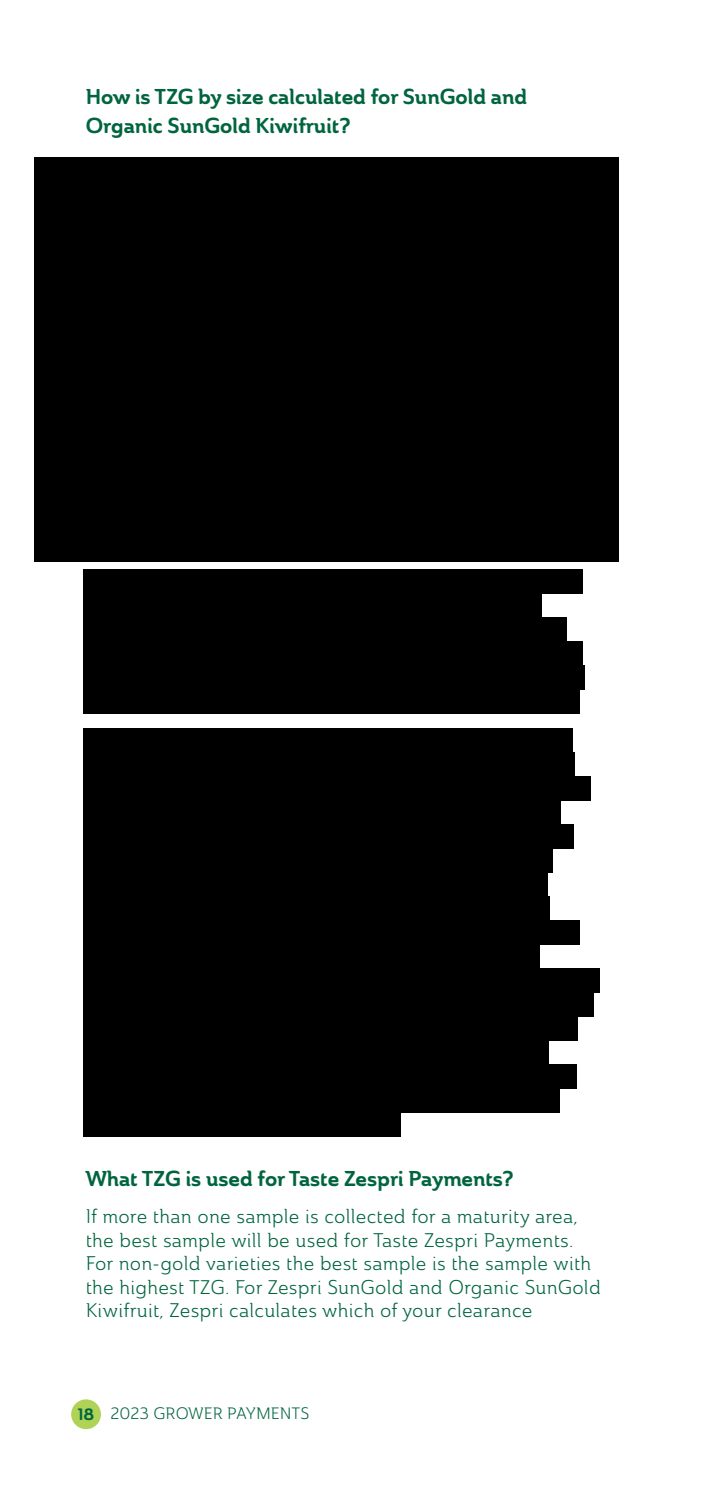
<style>
.page{position:relative;width:702px;height:1489px;background:#fff}
.page>*{position:absolute;margin:0;border:0;box-sizing:border-box;transform-origin:0 0}
.t1{font:21.25px/28.8px "Ainslie Nor Bol";color:#00653f}
.t2{font:19.5px/23.5px "Ainslie Nor Boo";letter-spacing:.01em;color:#00653f}
.t3{font:16.25px "Ainslie Nor Boo";color:#00653f}
.s1{font-family:"Ainslie Nor Bol"}
</style>
<div class="page">
<div style="left:71px;top:1399px;width:30px;height:29px;background:#afd356;border-radius:50%"></div>
<div style="left:83px;top:569px;width:499px;height:25px;background:#000"></div>
<div style="left:83px;top:593px;width:458px;height:25px;background:#000"></div>
<div style="left:83px;top:617px;width:484px;height:25px;background:#000"></div>
<div style="left:83px;top:641px;width:499px;height:25px;background:#000"></div>
<div style="left:83px;top:665px;width:501px;height:25px;background:#000"></div>
<div style="left:83px;top:689px;width:497px;height:25px;background:#000"></div>
<div style="left:83px;top:727px;width:490px;height:25px;background:#000"></div>
<div style="left:83px;top:751px;width:491px;height:25px;background:#000"></div>
<div style="left:83px;top:775px;width:508px;height:25px;background:#000"></div>
<div style="left:83px;top:799px;width:477px;height:25px;background:#000"></div>
<div style="left:83px;top:823px;width:490px;height:25px;background:#000"></div>
<div style="left:83px;top:847px;width:469px;height:25px;background:#000"></div>
<div style="left:83px;top:871px;width:465px;height:25px;background:#000"></div>
<div style="left:83px;top:895px;width:466px;height:25px;background:#000"></div>
<div style="left:83px;top:919px;width:497px;height:25px;background:#000"></div>
<div style="left:83px;top:943px;width:456px;height:25px;background:#000"></div>
<div style="left:83px;top:967px;width:516px;height:25px;background:#000"></div>
<div style="left:83px;top:991px;width:511px;height:25px;background:#000"></div>
<div style="left:83px;top:1015px;width:494px;height:25px;background:#000"></div>
<div style="left:83px;top:1039px;width:466px;height:25px;background:#000"></div>
<div style="left:83px;top:1063px;width:493px;height:25px;background:#000"></div>
<div style="left:83px;top:1087px;width:477px;height:25px;background:#000"></div>
<div style="left:83px;top:1111px;width:317px;height:25px;background:#000"></div>
<div style="left:34px;top:157px;width:584px;height:404px;background:#000"></div>
<p class="t1" style="left:86px;top:82px;width:443px">How is TZG by size calculated for SunGold and<br>Organic SunGold Kiwifruit?</p>
<p class="t1" style="left:86px;top:1163px;width:429px">What TZG is used for Taste Zespri Payments?</p>
<p class="t2" style="left:86px;top:1204px;width:516px">If more than one sample is collected for a maturity area, the best sample will be used for Taste Zespri Payments.<br>For non-gold varieties the best sample is the sample with the highest TZG. For Zespri SunGold and Organic SunGold Kiwifruit, Zespri calculates which of your clearance</p>
<p class="t3" style="left:78px;top:1403px;width:233px"><span class="s1">18</span> 2023 GROWER PAYMENTS</p>
</div>
